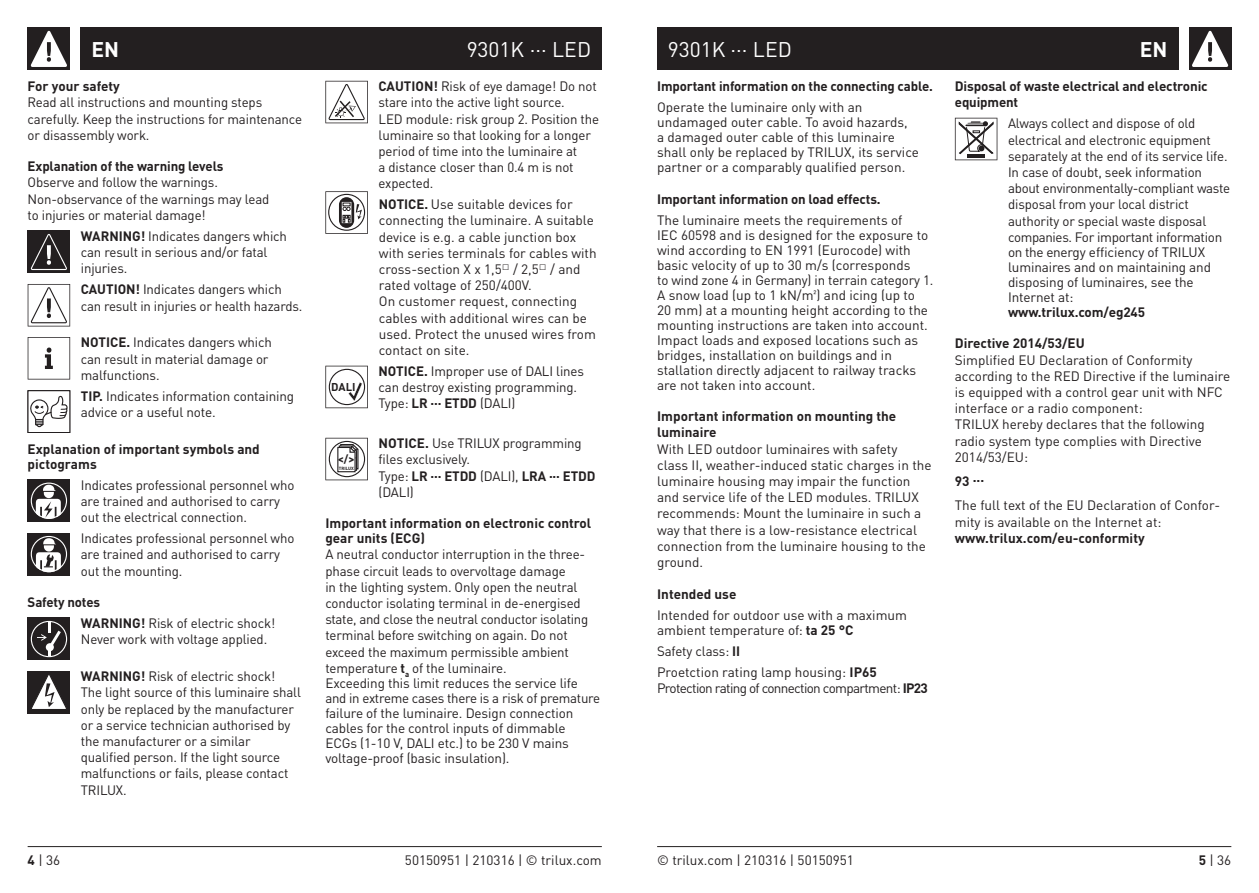
<style>
.page{position:relative;width:1259px;height:893px;background:#fff}
.page>*{position:absolute;margin:0;border:0;box-sizing:border-box;transform-origin:0 0}
.t1{font:21px "DIN Pro";color:#fff}
.t2{font:700 21px "DIN Pro";color:#fff}
.t3{font:13.5px/16.2px "DIN Pro";letter-spacing:-.01em;color:#231f20}
.t4{font:700 13.5px/15px "DIN Pro";letter-spacing:-.005em;color:#231f20}
.t5{font:13.5px/16.2px "DIN Pro";letter-spacing:-.05em;color:#231f20}
.t6{font:700 11.25px "DIN Pro";color:#231f20}
.t7{font:700 4.5px "DIN Pro";color:#231f20}
.t8{font:700 4.35px "DIN Pro";color:#231f20}
.s1{font-weight:700}
</style>
<div class="page">
<div style="left:81px;top:28px;width:521px;height:42px;background:#231f20"></div>
<div style="left:657px;top:28px;width:521px;height:42px;background:#231f20"></div>
<hr style="left:657px;top:846px;width:574px;height:1px;background:#231f20">
<hr style="left:28px;top:846px;width:574px;height:1px;background:#231f20">
<div style="left:1188px;top:28px;width:43px;height:42px;background:#231f20"></div>
<svg style="left:1192px;top:31px;width:36px;height:36px"></svg>
<div style="left:28px;top:28px;width:42px;height:42px;background:#231f20"></div>
<svg style="left:31px;top:31px;width:36px;height:36px"></svg>
<div style="left:28px;top:231px;width:42px;height:42px;background:#231f20"></div>
<svg style="left:31px;top:234px;width:36px;height:36px"></svg>
<svg style="left:28px;top:284px;width:42px;height:42px"></svg>
<svg style="left:28px;top:337px;width:42px;height:43px"></svg>
<svg style="left:28px;top:390px;width:42px;height:43px"></svg>
<div style="left:28px;top:479px;width:42px;height:43px;background:#231f20"></div>
<svg style="left:31px;top:483px;width:36px;height:36px"></svg>
<div style="left:28px;top:533px;width:42px;height:42px;background:#231f20"></div>
<svg style="left:31px;top:536px;width:36px;height:36px"></svg>
<div style="left:28px;top:618px;width:42px;height:42px;background:#231f20"></div>
<svg style="left:31px;top:621px;width:36px;height:36px"></svg>
<svg style="left:955px;top:118px;width:42px;height:42px"></svg>
<svg style="left:325px;top:81px;width:43px;height:42px"></svg>
<svg style="left:325px;top:191px;width:43px;height:43px"></svg>
<div style="left:28px;top:671px;width:42px;height:42px;background:#231f20"></div>
<svg style="left:32px;top:675px;width:34px;height:34px"></svg>
<svg style="left:325px;top:366px;width:43px;height:42px"></svg>
<svg style="left:325px;top:438px;width:43px;height:42px"></svg>
<h1 class="t1" style="left:467px;top:33px;width:126px">9301K ... LED</h1>
<h1 class="t1" style="left:668px;top:33px;width:126px">9301K ... LED</h1>
<h1 class="t2" style="left:91px;top:33px;width:29px">EN</h1>
<h1 class="t2" style="left:1140px;top:33px;width:29px">EN</h1>
<p class="t4" style="left:28px;top:78px;width:94px">For your safety</p>
<p class="t3" style="left:28px;top:93px;width:276px">Read all instructions and mounting steps carefully. Keep the instructions for maintenance or disassembly work.</p>
<p class="t4" style="left:28px;top:158px;width:197px">Explanation of the warning levels</p>
<p class="t3" style="left:28px;top:174px;width:243px">Observe and follow the warnings.<br>Non-observance of the warnings may lead to injuries or material damage!</p>
<p class="t3" style="left:81px;top:227px;width:208px"><span class="s1">WARNING!</span> Indicates dangers which can result in serious and/or fatal injuries.</p>
<p class="t3" style="left:81px;top:281px;width:223px"><span class="s1">CAUTION!</span> Indicates dangers which can result in injuries or health hazards.</p>
<p class="t3" style="left:81px;top:334px;width:193px"><span class="s1">NOTICE.</span> Indicates dangers which can result in material damage or malfunctions.</p>
<p class="t3" style="left:81px;top:387px;width:215px"><span class="s1">TIP.</span> Indicates information containing advice or a useful note.</p>
<p class="t4" style="left:28px;top:441px;width:234px">Explanation of important symbols and pictograms</p>
<p class="t3" style="left:81px;top:476px;width:215px">Indicates professional personnel who are trained and authorised to carry out the electrical connection.</p>
<p class="t3" style="left:81px;top:529px;width:215px">Indicates professional personnel who are trained and authorised to carry out the mounting.</p>
<p class="t3" style="left:81px;top:591px;width:196px;line-height:20.9px;text-indent:-53px"><span class="s1">Safety notes<br>WARNING!</span> Risk of electric shock!</p>
<p class="t3" style="left:81px;top:630px;width:188px">Never work with voltage applied.</p>
<p class="t4" style="left:657px;top:78px;width:277px">Important information on the connecting cable.</p>
<p class="t3" style="left:657px;top:99px;width:263px;line-height:15px">Operate the luminaire only with an undamaged outer cable. To avoid hazards,<br>a damaged outer cable of this luminaire shall only be replaced by TRILUX, its service partner or a comparably qualified person.</p>
<p class="t4" style="left:657px;top:190px;width:225px">Important information on load effects.</p>
<p class="t3" style="left:657px;top:211px;width:278px;line-height:15px">The luminaire meets the requirements of<br>IEC 60598 and is designed for the exposure to wind according to EN 1991 (Eurocode) with basic velocity of up to 30 m/s (corresponds<br>to wind zone 4 in Germany) in terrain category 1.<br>A snow load (up to 1 kN/m²) and icing (up to<br>20 mm) at a mounting height according to the mounting instructions are taken into account.<br>Impact loads and exposed locations such as bridges, installation on buildings and in stallation directly adjacent to railway tracks are not taken into account.</p>
<p class="t3" style="left:378px;top:77px;width:222px"><span class="s1">CAUTION!</span> Risk of eye damage! Do not stare into the active light source.<br>LED module: risk group 2. Position the luminaire so that looking for a longer period of time into the luminaire at<br>a distance closer than 0.4 m is not expected.</p>
<p class="t3" style="left:379px;top:195px;width:219px"><span class="s1">NOTICE.</span> Use suitable devices for connecting the luminaire. A suitable device is e.g. a cable junction box with series terminals for cables with cross-section X x 1,5<sup>□</sup> / 2,5<sup>□</sup> / and rated voltage of 250/400V.<br>On customer request, connecting cables with additional wires can be used. Protect the unused wires from contact on site.</p>
<p class="t4" style="left:955px;top:77px;width:254px;line-height:16.2px">Disposal of waste electrical and electronic equipment</p>
<p class="t3" style="left:1008px;top:115px;width:224px;line-height:15.8px">Always collect and dispose of old electrical and electronic equipment separately at the end of its service life.<br>In case of doubt, seek information about environmentally-compliant waste disposal from your local district authority or special waste disposal companies. For important information on the energy efficiency of TRILUX luminaires and on maintaining and disposing of luminaires, see the Internet at:</p>
<p class="t4" style="left:1008px;top:303px;width:139px">www.trilux.com/eg245</p>
<p class="t4" style="left:955px;top:335px;width:131px">Directive 2014/53/EU</p>
<p class="t3" style="left:955px;top:351px;width:277px">Simplified EU Declaration of Conformity according to the RED Directive if the luminaire is equipped with a control gear unit with NFC interface or a radio component:<br>TRILUX hereby declares that the following radio system type complies with Directive 2014/53/EU:</p>
<p class="t3" style="left:955px;top:496px;width:267px">The full text of the EU Declaration of Confor&shy;mity is available on the Internet at:</p>
<p class="t4" style="left:955px;top:529px;width:191px">www.trilux.com/eu-conformity</p>
<p class="t3" style="left:378px;top:362px;width:207px"><span class="s1">NOTICE.</span> Improper use of DALI lines can destroy existing programming.<br>Type: <span class="s1">LR </span><sup>...</sup> <span class="s1">ETDD</span> (DALI)</p>
<p class="t6" style="left:331px;top:378px;width:26px">DALI</p>
<p class="t4" style="left:657px;top:407px;width:241px;line-height:16.2px">Important information on mounting the luminaire</p>
<p class="t3" style="left:657px;top:440px;width:276px">With LED outdoor luminaires with safety class II, weather-induced static charges in the luminaire housing may impair the function and service life of the LED modules. TRILUX recommends: Mount the luminaire in such a way that there is a low-resistance electrical connection from the luminaire housing to the ground.</p>
<p class="t3" style="left:378px;top:434px;width:218px"><span class="s1">NOTICE.</span> Use TRILUX programming files exclusively.<br>Type: <span class="s1">LR </span><sup>...</sup> <span class="s1">ETDD</span> (DALI), <span class="s1">LRA </span><sup>...</sup> <span class="s1">ETDD </span>(DALI)</p>
<p class="t6" style="left:341px;top:447px;width:18px">&lt;/&gt;</p>
<p class="t8" style="left:342px;top:462px;width:16px">TRILUX</p>
<p class="t6" style="left:339px;top:448px;width:18px">&lt;/&gt;</p>
<p class="t8" style="left:340px;top:464px;width:16px">TRILUX</p>
<p class="t6" style="left:338px;top:450px;width:18px">&lt;/&gt;</p>
<p class="t7" style="left:339px;top:465px;width:17px">TRILUX</p>
<p class="t4" style="left:955px;top:469px;width:31px">93 ...</p>
<p class="t4" style="left:325px;top:515px;width:267px">Important information on electronic control gear units (ECG)</p>
<p class="t3" style="left:325px;top:546px;width:276px;line-height:15.6px">A neutral conductor interruption in the three&shy;phase circuit leads to overvoltage damage<br>in the lighting system. Only open the neutral conductor isolating terminal in de-energised state, and close the neutral conductor isolating terminal before switching on again. Do not exceed the maximum permissible ambient temperature <span class="s1">t</span><sub>a</sub> of the luminaire.<br>Exceeding this limit reduces the service life and in extreme cases there is a risk of premature failure of the luminaire. Design connection cables for the control inputs of dimmable ECGs (1-10 V, DALI etc.) to be 230 V mains voltage-proof (basic insulation).</p>
<p class="t4" style="left:657px;top:585px;width:81px">Intended use</p>
<p class="t3" style="left:657px;top:606px;width:251px;line-height:15px">Intended for outdoor use with a maximum ambient temperature of: <span class="s1">ta 25 °C</span></p>
<p class="t3" style="left:657px;top:642px;width:85px">Safety class: <span class="s1">II</span></p>
<p class="t5" style="left:657px;top:663px;width:272px">Proetction rating lamp housing: <span class="s1">IP65<br></span>Protection rating of connection compartment: <span class="s1">IP23</span></p>
<p class="t3" style="left:81px;top:667px;width:222px"><span class="s1">WARNING!</span> Risk of electric shock!<br>The light source of this luminaire shall only be replaced by the manufacturer or a service technician authorised by the manufacturer or a similar qualified person. If the light source malfunctions or fails, please contact<br>TRILUX.</p>
<p class="t3" style="left:28px;top:851px;width:34px"><span class="s1">4</span> | 36</p>
<p class="t3" style="left:405px;top:851px;width:198px">50150951 | 210316 | © trilux.com</p>
<p class="t3" style="left:657px;top:851px;width:198px">© trilux.com | 210316 | 50150951</p>
<p class="t3" style="left:1198px;top:851px;width:34px"><span class="s1">5</span> | 36</p>
</div>
